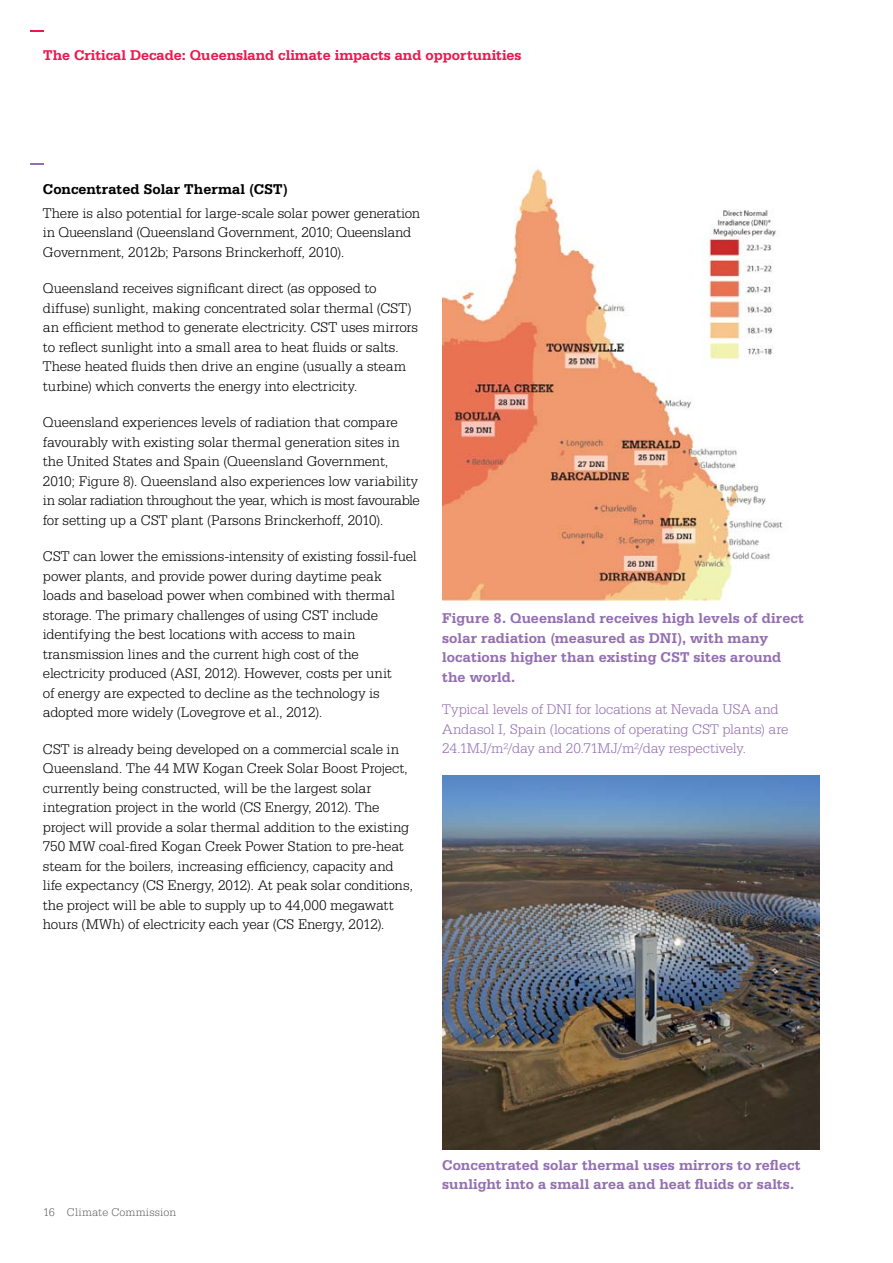
<style>
.page{position:relative;width:893px;height:1263px;background:#fff}
.page>*{position:absolute;margin:0;border:0;box-sizing:border-box;transform-origin:0 0}
.t1{font:300 15px/19.5px "Serifa BT";letter-spacing:-.01em;color:#000}
.t2{font:700 15px/19.5px "Serifa BT";letter-spacing:.01em;color:#936fb1}
.t3{font:300 15px/19.5px "Serifa BT";letter-spacing:-.015em;color:#936fb1}
.t4{font:700 15px "Serifa BT";color:#ed174f}
.t5{font:700 15px "Serifa BT";letter-spacing:.015em;color:#000}
.t6{font:300 12px "Serifa BT";letter-spacing:.015em;color:#636466}
</style>
<div class="page">
<svg style="left:30px;top:30px;width:13px;height:2px"></svg>
<svg style="left:30px;top:163px;width:13px;height:2px"></svg>
<img style="left:442px;top:775px;width:378px;height:374px">
<img style="left:442px;top:169px;width:341px;height:432px">
<p class="t4" style="left:43px;top:46px;width:480px">The Critical Decade: Queensland climate impacts and opportunities</p>
<p class="t5" style="left:43px;top:180px;width:247px">Concentrated Solar Thermal (CST)</p>
<p class="t1" style="left:43px;top:203px;width:379px">There is also potential for large-scale solar power generation in Queensland (Queensland Government, 2010; Queensland<br>Government, 2012b; Parsons Brinckerhoff, 2010).</p>
<p class="t1" style="left:43px;top:279px;width:376px">Queensland receives significant direct (as opposed to diffuse) sunlight, making concentrated solar thermal (CST) an efficient method to generate electricity. CST uses mirrors to reflect sunlight into a small area to heat fluids or salts.<br>These heated fluids then drive an engine (usually a steam turbine) which converts the energy into electricity.</p>
<p class="t1" style="left:43px;top:413px;width:379px">Queensland experiences levels of radiation that compare favourably with existing solar thermal generation sites in the United States and Spain (Queensland Government, 2010; Figure 8). Queensland also experiences low variability in solar radiation throughout the year, which is most favourable for setting up a CST plant (Parsons Brinckerhoff, 2010).</p>
<p class="t1" style="left:43px;top:547px;width:375px">CST can lower the emissions-intensity of existing fossil-fuel power plants, and provide power during daytime peak loads and baseload power when combined with thermal storage. The primary challenges of using CST include identifying the best locations with access to main transmission lines and the current high cost of the electricity produced (ASI, 2012). However, costs per unit<br>of energy are expected to decline as the technology is adopted more widely (Lovegrove et al., 2012).</p>
<p class="t1" style="left:43px;top:739px;width:372px">CST is already being developed on a commercial scale in Queensland. The 44 MW Kogan Creek Solar Boost Project, currently being constructed, will be the largest solar integration project in the world (CS Energy, 2012). The project will provide a solar thermal addition to the existing 750 MW coal-fired Kogan Creek Power Station to pre-heat steam for the boilers, increasing efficiency, capacity and life expectancy (CS Energy, 2012). At peak solar conditions, the project will be able to supply up to 44,000 megawatt hours (MWh) of electricity each year (CS Energy, 2012).</p>
<p class="t2" style="left:442px;top:608px;width:363px">Figure 8. Queensland receives high levels of direct solar radiation (measured as DNI), with many locations higher than existing CST sites around the world.</p>
<p class="t3" style="left:442px;top:699px;width:348px">Typical levels of DNI for locations at Nevada USA and<br>Andasol I, Spain (locations of operating CST plants) are<br>24.1MJ/m²/day and 20.71MJ/m²/day respectively.</p>
<p class="t6" style="left:43px;top:1205px;width:134px">16 Climate Commission</p>
<p class="t2" style="left:442px;top:1154px;width:360px">Concentrated solar thermal uses mirrors to reflect sunlight into a small area and heat fluids or salts.</p>
</div>
